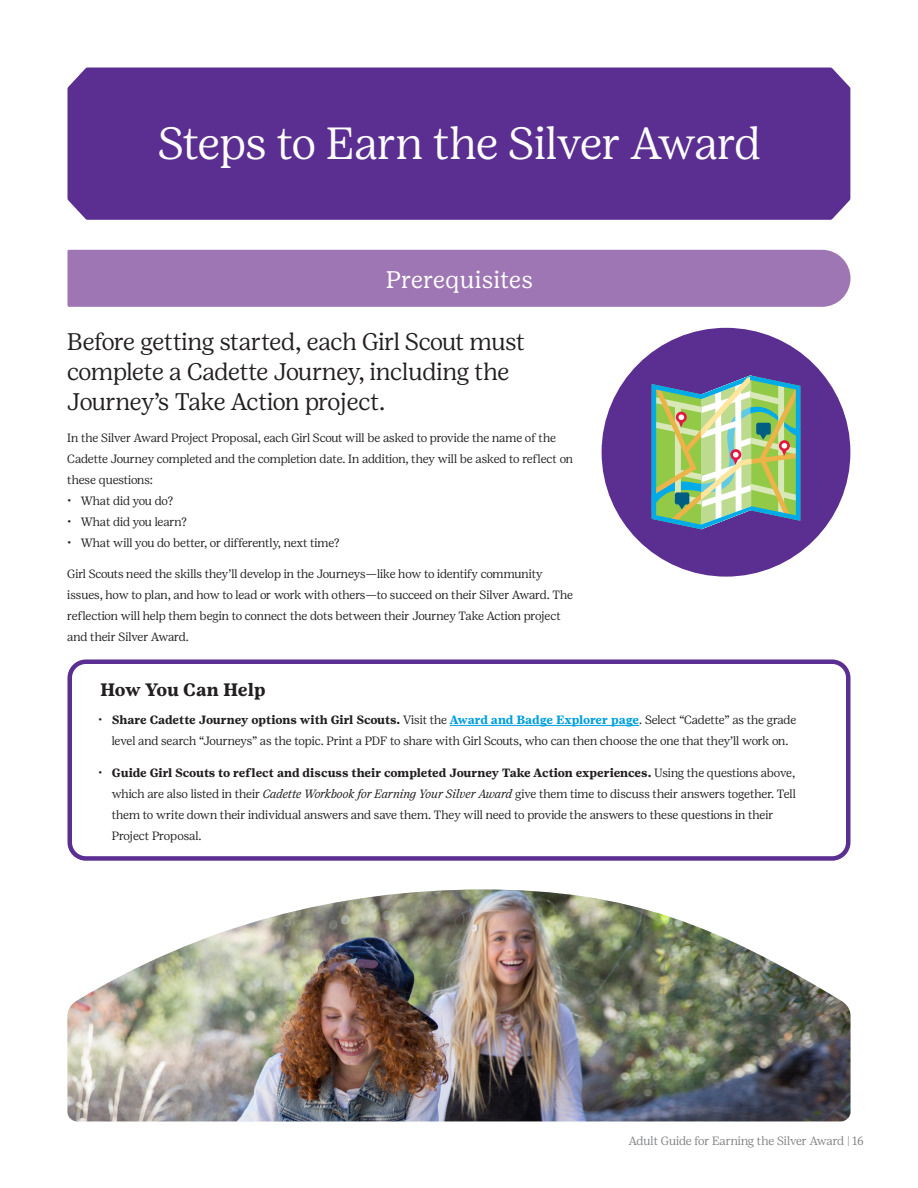
<style>
.page{position:relative;width:918px;height:1188px;background:#fff}
.page>*{position:absolute;margin:0;border:0;box-sizing:border-box;transform-origin:0 0}
.Title_white{font:300 45px "Girl Scout Display";letter-spacing:-.005em;color:#fff}
.Intro_Copy{font:300 24px/30px "Girl Scout Display";letter-spacing:-.01em;color:#231f20}
.Headline{font:24px "Girl Scout Text";color:#fff}
.Bold_Subhead{font:700 18px "Girl Scout Text";letter-spacing:-.02em;color:#231f20}
.Copy{font:300 12px/21px "Girl Scout Display";color:#231f20}
.t1{font:300 12px "Girl Scout Display";letter-spacing:-.005em;color:#808285}
.Copy-2{font:300 12px "Girl Scout Display";letter-spacing:-.02em;color:#231f20}
.s1{font-family:"Girl Scout Text";font-weight:700}
.s2{font-family:"Girl Scout Text";font-weight:700;color:#009fdf}
.s3{font-style:italic}
</style>
<div class="page">
<div style="left:602px;top:328px;width:248px;height:249px;background:#5b2e91;border-radius:50%"></div>
<div style="left:68px;top:67px;width:782px;height:153px;background:#5b2e91"></div>
<div style="left:68px;top:250px;width:783px;height:57px;background:#9e76b3"></div>
<hr style="left:450px;top:725px;width:189px;height:1px;background:#009fdf">
<svg style="left:652px;top:375px;width:148px;height:154px;background:#96b78f"></svg>
<div style="left:67px;top:659px;width:784px;height:202px;border:4px solid #5b2e91;border-radius:16px"></div>
<img style="left:68px;top:890px;width:782px;height:231px">
<p class="Title_white" style="left:158px;top:118px;width:604px">Steps to Earn the Silver Award</p>
<p class="Headline" style="left:386px;top:266px;width:149px">Prerequisites</p>
<p class="Intro_Copy" style="left:67px;top:327px;width:459px">Before getting started, each Girl Scout must complete a Cadette Journey, including the<br>Journey’s Take Action project.</p>
<p class="Copy" style="left:67px;top:427px;width:507px">In the Silver Award Project Proposal, each Girl Scout will be asked to provide the name of the<br>Cadette Journey completed and the completion date. In addition, they will be asked to reflect on these questions:</p>
<p class="Copy-2" style="left:67px;top:494px;width:107px">• What did you do?</p>
<p class="Copy" style="left:67px;top:511px;width:121px">• What did you learn?</p>
<p class="Copy" style="left:67px;top:532px;width:274px">• What will you do better, or differently, next time?</p>
<p class="Copy" style="left:67px;top:563px;width:507px">Girl Scouts need the skills they’ll develop in the Journeys—like how to identify community issues, how to plan, and how to lead or work with others—to succeed on their Silver Award. The reflection will help them begin to connect the dots between their Journey Take Action project and their Silver Award.</p>
<p class="Bold_Subhead" style="left:100px;top:680px;width:167px">How You Can Help</p>
<p class="Copy" style="left:98px;top:710px;width:699px;text-align:center">• <span class="s1">Share Cadette Journey options with Girl Scouts.</span> Visit the <span class="s2">Award and Badge Explorer page</span>. Select “Cadette” as the grade level and search “Journeys” as the topic. Print a PDF to share with Girl Scouts, who can then choose the one that they’ll work on.</p>
<p class="Copy" style="left:112px;top:762px;width:686px;text-indent:-14px">• <span class="s1">Guide Girl Scouts to reflect and discuss their completed Journey Take Action experiences.</span> Using the questions above, which are also listed in their <span class="s3">Cadette Workbook for Earning Your Silver Award</span> give them time to discuss their answers together. Tell them to write down their individual answers and save them. They will need to provide the answers to these questions in their Project Proposal.</p>
<p class="t1" style="left:629px;top:1134px;width:237px">Adult Guide for Earning the Silver Award | 16</p>
</div>
